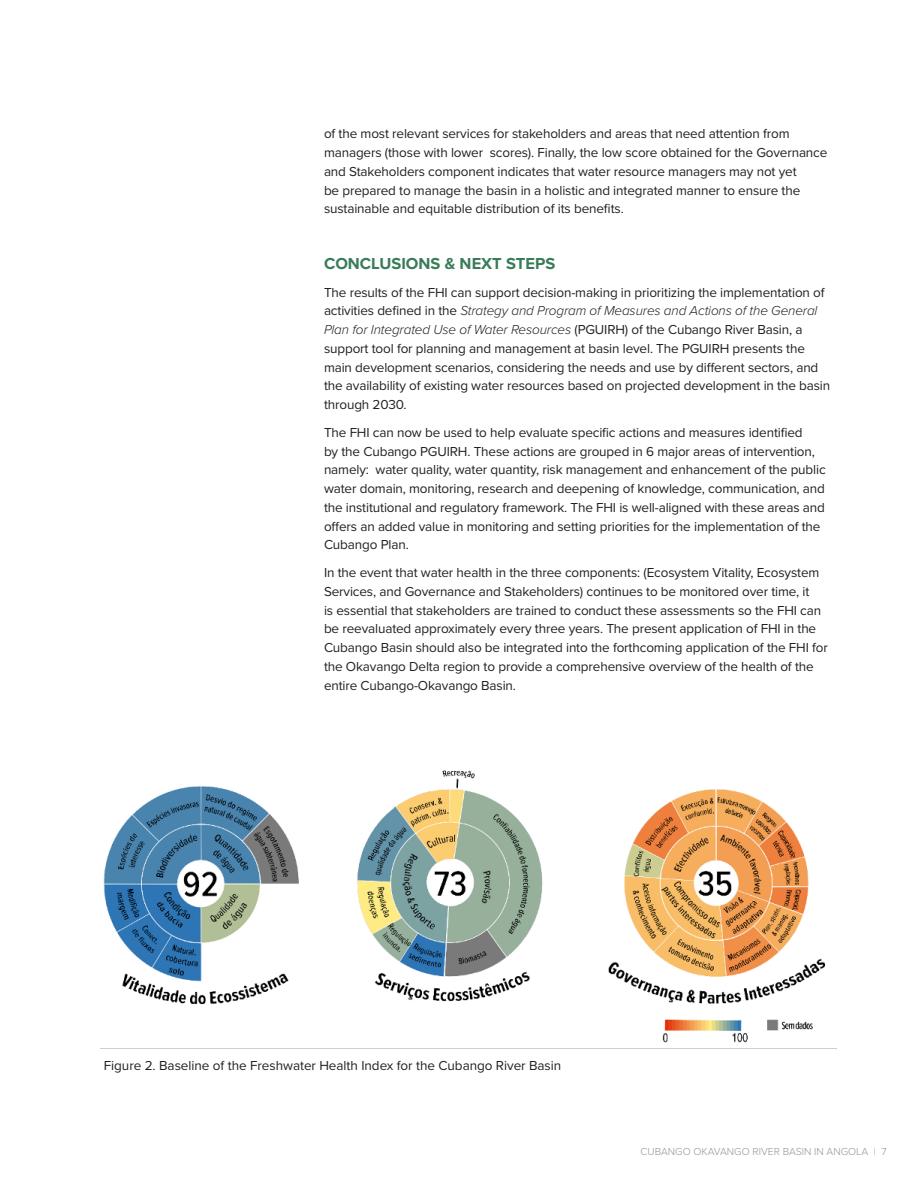
<style>
.page{position:relative;width:918px;height:1188px;background:#fff}
.page>*{position:absolute;margin:0;border:0;box-sizing:border-box;transform-origin:0 0}
.Abstract{font:700 16.5px "Proxima Nova";color:#387c58}
.Abstract-2{font:13.5px/18.8px "Proxima Nova";letter-spacing:-.01em;color:#231f20}
.t1{font:300 10.5px "Proxima Nova";color:#8e949b}
.s1{font-weight:300;font-style:italic}
</style>
<div class="page">
<img style="left:100px;top:770px;width:737px;height:279px">
<p class="Abstract-2" style="left:324px;top:124px;width:505px">of the most relevant services for stakeholders and areas that need attention from managers (those with lower scores). Finally, the low score obtained for the Governance and Stakeholders component indicates that water resource managers may not yet<br>be prepared to manage the basin in a holistic and integrated manner to ensure the sustainable and equitable distribution of its benefits.</p>
<p class="Abstract" style="left:324px;top:251px;width:233px">CONCLUSIONS &amp; NEXT STEPS</p>
<p class="Abstract-2" style="left:324px;top:282px;width:508px">The results of the FHI can support decision-making in prioritizing the implementation of activities defined in the <span class="s1">Strategy and Program of Measures and Actions of the General Plan for Integrated Use of Water Resources</span> (PGUIRH) of the Cubango River Basin, a support tool for planning and management at basin level. The PGUIRH presents the main development scenarios, considering the needs and use by different sectors, and the availability of existing water resources based on projected development in the basin through 2030.</p>
<p class="Abstract-2" style="left:324px;top:423px;width:503px">The FHI can now be used to help evaluate specific actions and measures identified<br>by the Cubango PGUIRH. These actions are grouped in 6 major areas of intervention, namely: water quality, water quantity, risk management and enhancement of the public water domain, monitoring, research and deepening of knowledge, communication, and the institutional and regulatory framework. The FHI is well-aligned with these areas and offers an added value in monitoring and setting priorities for the implementation of the Cubango Plan.</p>
<p class="Abstract-2" style="left:324px;top:563px;width:505px">In the event that water health in the three components: (Ecosystem Vitality, Ecosystem Services, and Governance and Stakeholders) continues to be monitored over time, it<br>is essential that stakeholders are trained to conduct these assessments so the FHI can be reevaluated approximately every three years. The present application of FHI in the Cubango Basin should also be integrated into the forthcoming application of the FHI for the Okavango Delta region to provide a comprehensive overview of the health of the entire Cubango-Okavango Basin.</p>
<p class="Abstract-2" style="left:104px;top:1055px;width:459px">Figure 2. Baseline of the Freshwater Health Index for the Cubango River Basin</p>
<p class="t1" style="left:640px;top:1144px;width:248px">CUBANGO OKAVANGO RIVER BASIN IN ANGOLA | 7</p>
</div>
